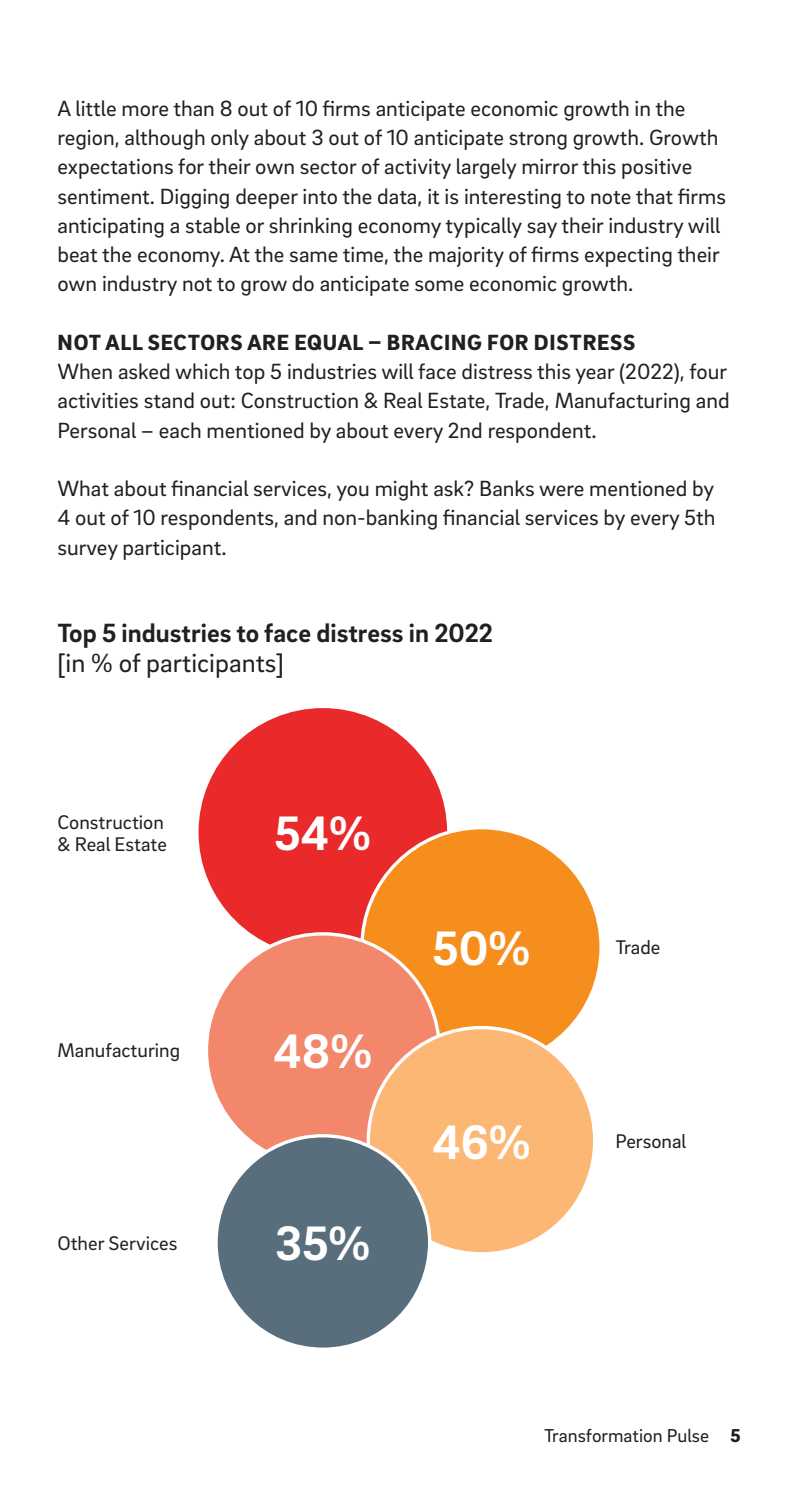
<style>
.page{position:relative;width:798px;height:1499px;background:#fff}
.page>*{position:absolute;margin:0;border:0;box-sizing:border-box;transform-origin:0 0}
.t1{font:700 49.5px "Brix Sans";color:#fff}
.t2{font:700 27px "Brix Sans";color:#231f20}
.t3{font:27px "Brix Sans";color:#231f20}
.t4{font:22.5px/29.2px "Brix Sans";color:#231f20;text-align:justify}
.t5{font:900 22.5px "Brix Sans";letter-spacing:.035em;color:#231f20}
.t6{font:20.25px/22.5px "Brix Sans";color:#231f20}
.t7{font:19.12px "Brix Sans";color:#231f20}
.s1{font-weight:900}
</style>
<div class="page">
<div style="left:197px;top:706px;width:251px;height:252px;background:#e9292a;border-radius:50%"></div>
<div style="left:362px;top:828px;width:239px;height:239px;background:#f68e1e;border-radius:50%"></div>
<div style="left:206px;top:934px;width:233px;height:232px;background:#f2876c;border-radius:50%"></div>
<div style="left:368px;top:1027px;width:226px;height:227px;background:#fbb773;border-radius:50%"></div>
<div style="left:216px;top:1136px;width:213px;height:213px;background:#596e7d;border-radius:50%"></div>
<p class="t4" style="left:57px;top:93px;width:669px;text-align:left">A little more than 8 out of 10 firms anticipate economic growth in the region, although only about 3 out of 10 anticipate strong growth. Growth expectations for their own sector of activity largely mirror this positive sentiment. Digging deeper into the data, it is interesting to note that firms anticipating a stable or shrinking economy typically say their industry will beat the economy. At the same time, the majority of firms expecting their own industry not to grow do anticipate some economic growth.</p>
<p class="t5" style="left:58px;top:327px;width:579px">NOT ALL SECTORS ARE EQUAL – BRACING FOR DISTRESS</p>
<p class="t4" style="left:57px;top:356px;width:673px">When asked which top 5 industries will face distress this year (2022), four activities stand out: Construction &amp; Real Estate, Trade, Manufacturing and Personal – each mentioned by about every 2nd respondent.</p>
<p class="t4" style="left:57px;top:473px;width:659px">What about financial services, you might ask? Banks were mentioned by 4 out of 10 respondents, and non-banking financial services by every 5th survey participant.</p>
<p class="t2" style="left:57px;top:616px;width:437px">Top 5 industries to face distress in 2022</p>
<p class="t3" style="left:57px;top:645px;width:228px">[in % of participants]</p>
<p class="t6" style="left:57px;top:810px;width:111px">Construction &amp; Real Estate</p>
<p class="t6" style="left:57px;top:1038px;width:124px">Manufacturing</p>
<p class="t6" style="left:57px;top:1231px;width:121px">Other Services</p>
<h1 class="t1" style="left:274px;top:801px;width:98px">54%</h1>
<h1 class="t1" style="left:273px;top:1019px;width:100px">48%</h1>
<h1 class="t1" style="left:275px;top:1211px;width:97px">35%</h1>
<h1 class="t1" style="left:432px;top:916px;width:99px">50%</h1>
<h1 class="t1" style="left:432px;top:1109px;width:100px">46%</h1>
<p class="t6" style="left:615px;top:935px;width:46px">Trade</p>
<p class="t6" style="left:615px;top:1129px;width:72px">Personal</p>
<p class="t7" style="left:544px;top:1423px;width:198px">Transformation Pulse <span class="s1">5</span></p>
</div>
